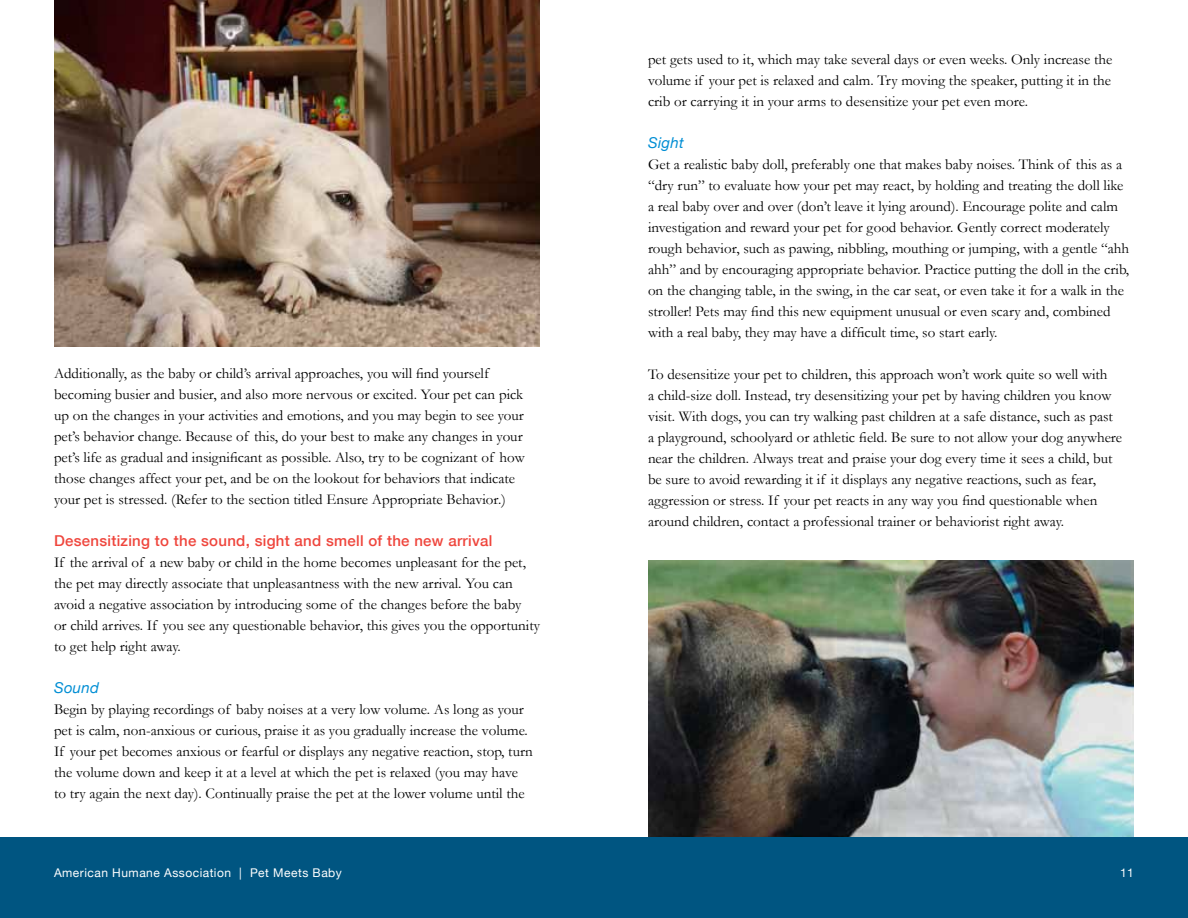
<style>
.page{position:relative;width:1188px;height:918px;background:#fff}
.page>*{position:absolute;margin:0;border:0;box-sizing:border-box;transform-origin:0 0}
.t1{font:15px/21px "Garamond";color:#000}
.t2{font:500 15px "Helvetica Neue";letter-spacing:.02em;color:#ef463d}
.t3{font:italic 15px "Helvetica Neue";letter-spacing:.02em;color:#008ed4}
.t4{font:12px "Helvetica Neue";letter-spacing:.04em;color:#fff}
</style>
<div class="page">
<img style="left:54px;top:0;width:486px;height:347px">
<img style="left:649px;top:561px;width:485px;height:276px">
<div style="left:0;top:837px;width:1188px;height:81px;background:#005581"></div>
<p class="t1" style="left:54px;top:363px;width:472px">Additionally, as the baby or child’s arrival approaches, you will find yourself becoming busier and busier, and also more nervous or excited. Your pet can pick up on the changes in your activities and emotions, and you may begin to see your pet’s behavior change. Because of this, do your best to make any changes in your pet’s life as gradual and insignificant as possible. Also, try to be cognizant of how those changes affect your pet, and be on the lookout for behaviors that indicate your pet is stressed. (Refer to the section titled Ensure Appropriate Behavior.)</p>
<p class="t2" style="left:54px;top:529px;width:440px">Desensitizing to the sound, sight and smell of the new arrival</p>
<p class="t1" style="left:54px;top:552px;width:487px">If the arrival of a new baby or child in the home becomes unpleasant for the pet, the pet may directly associate that unpleasantness with the new arrival. You can avoid a negative association by introducing some of the changes before the baby<br>or child arrives. If you see any questionable behavior, this gives you the opportunity to get help right away.</p>
<p class="t3" style="left:54px;top:677px;width:47px">Sound</p>
<p class="t1" style="left:54px;top:699px;width:480px">Begin by playing recordings of baby noises at a very low volume. As long as your pet is calm, non-anxious or curious, praise it as you gradually increase the volume.<br>If your pet becomes anxious or fearful or displays any negative reaction, stop, turn the volume down and keep it at a level at which the pet is relaxed (you may have to try again the next day). Continually praise the pet at the lower volume until the</p>
<p class="t1" style="left:648px;top:48px;width:466px;text-align:justify">pet gets used to it, which may take several days or even weeks. Only increase the volume if your pet is relaxed and calm. Try moving the speaker, putting it in the crib or carrying it in your arms to desensitize your pet even more.</p>
<p class="t3" style="left:648px;top:132px;width:37px">Sight</p>
<p class="t1" style="left:648px;top:153px;width:483px">Get a realistic baby doll, preferably one that makes baby noises. Think of this as a “dry run” to evaluate how your pet may react, by holding and treating the doll like a real baby over and over (don’t leave it lying around). Encourage polite and calm investigation and reward your pet for good behavior. Gently correct moderately rough behavior, such as pawing, nibbling, mouthing or jumping, with a gentle “ahh ahh” and by encouraging appropriate behavior. Practice putting the doll in the crib, on the changing table, in the swing, in the car seat, or even take it for a walk in the stroller! Pets may find this new equipment unusual or even scary and, combined with a real baby, they may have a difficult time, so start early.</p>
<p class="t1" style="left:648px;top:363px;width:476px">To desensitize your pet to children, this approach won’t work quite so well with<br>a child-size doll. Instead, try desensitizing your pet by having children you know visit. With dogs, you can try walking past children at a safe distance, such as past a playground, schoolyard or athletic field. Be sure to not allow your dog anywhere near the children. Always treat and praise your dog every time it sees a child, but be sure to avoid rewarding it if it displays any negative reactions, such as fear, aggression or stress. If your pet reacts in any way you find questionable when around children, contact a professional trainer or behaviorist right away.</p>
<p class="t4" style="left:54px;top:864px;width:289px">American Humane Association | Pet Meets Baby</p>
<p class="t4" style="left:1120px;top:864px;width:15px">11</p>
</div>
